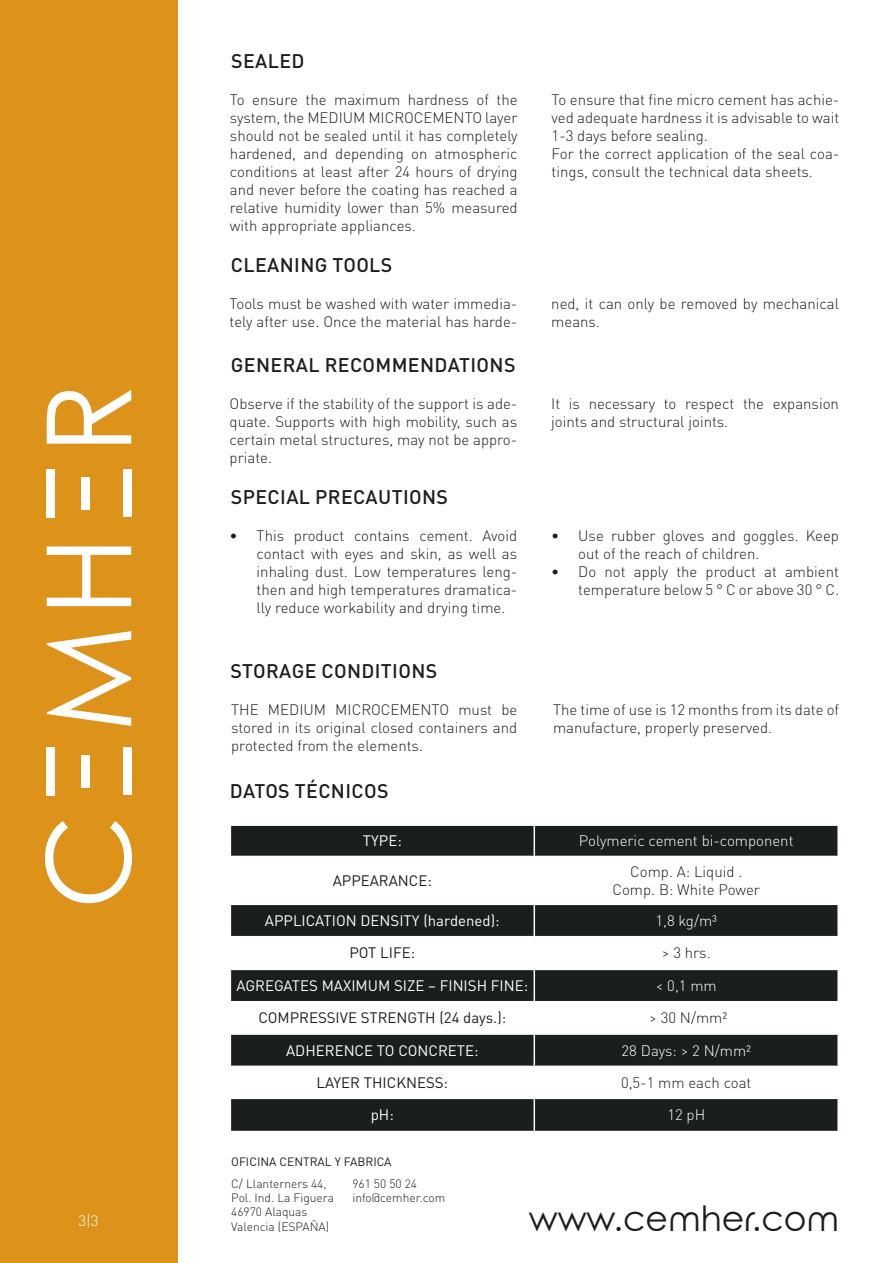
<style>
.page{position:relative;width:893px;height:1263px;background:#fff}
.page>*{position:absolute;margin:0;border:0;box-sizing:border-box;transform-origin:0 0}
.t1{font:34.5px "Rounded Elegance";color:#1d1d1b}
.t2{font:500 19.5px "DIN Pro";letter-spacing:.02em;color:#1d1d1b}
.t3{font:300 15px/18px "DIN Pro";color:#1d1d1b}
.t4{font:15px "DIN Pro";color:#fff}
.t5{font:15px "DIN Pro";color:#1d1d1b}
.t6{font:300 15px "DIN Pro";color:#fff}
.t7{font:300 12px "DIN Pro";color:#1d1d1b}
.t8{font:12px "DIN Pro";color:#1d1d1b}
</style>
<div class="page">
<div style="left:0;top:0;width:177px;height:1263px;background:#dd931a"></div>
<div style="left:123px;top:747px;width:8px;height:48px;background:#fff"></div>
<svg style="left:45px;top:821px;width:87px;height:82px"></svg>
<svg style="left:47px;top:631px;width:84px;height:95px"></svg>
<svg style="left:47px;top:546px;width:84px;height:60px"></svg>
<svg style="left:47px;top:390px;width:84px;height:54px"></svg>
<div style="left:47px;top:748px;width:8px;height:48px;background:#fff"></div>
<div style="left:81px;top:756px;width:9px;height:32px;background:#fff"></div>
<div style="left:81px;top:477px;width:9px;height:33px;background:#fff"></div>
<div style="left:47px;top:469px;width:8px;height:48px;background:#fff"></div>
<div style="left:123px;top:469px;width:8px;height:48px;background:#fff"></div>
<div style="left:231px;top:826px;width:606px;height:30px;background:#1a1e1d"></div>
<svg style="left:231px;top:905px;width:606px;height:226px;fill:#1a1e1d"></svg>
<svg style="left:231px;top:1002px;width:606px;height:95px"></svg>
<hr style="left:534px;top:826px;width:1px;height:30px;background:#fff">
<hr style="left:534px;top:905px;width:1px;height:31px;background:#fff">
<hr style="left:534px;top:937px;width:1px;height:32px;background:#fff">
<hr style="left:534px;top:970px;width:1px;height:31px;background:#fff">
<hr style="left:534px;top:1002px;width:1px;height:31px;background:#fff">
<hr style="left:534px;top:1035px;width:1px;height:30px;background:#fff">
<hr style="left:534px;top:1067px;width:1px;height:30px;background:#fff">
<hr style="left:534px;top:1099px;width:1px;height:32px;background:#fff">
<hr style="left:230px;top:936px;width:304px;height:1px;background:#fff">
<hr style="left:534px;top:936px;width:305px;height:1px;background:#fff">
<hr style="left:230px;top:969px;width:304px;height:1px;background:#fff">
<hr style="left:534px;top:969px;width:305px;height:1px;background:#fff">
<hr style="left:230px;top:1001px;width:304px;height:1px;background:#fff">
<hr style="left:534px;top:1001px;width:305px;height:1px;background:#fff">
<hr style="left:230px;top:1033px;width:304px;height:2px;background:#fff">
<hr style="left:534px;top:1033px;width:305px;height:2px;background:#fff">
<hr style="left:230px;top:1065px;width:304px;height:2px;background:#fff">
<hr style="left:534px;top:1065px;width:305px;height:2px;background:#fff">
<hr style="left:230px;top:1097px;width:304px;height:2px;background:#fff">
<hr style="left:534px;top:1097px;width:305px;height:2px;background:#fff">
<p class="t6" style="left:78px;top:1209px;width:22px">3|3</p>
<p class="t2" style="left:231px;top:45px;width:75px">SEALED</p>
<p class="t3" style="left:230px;top:89px;width:289px;text-align:justify">To ensure the maximum hardness of the system, the MEDIUM MICROCEMENTO layer should not be sealed until it has completely hardened, and depending on atmospheric conditions at least after 24 hours of drying and never before the coating has reached a relative humidity lower than 5% measured with appropriate appliances.</p>
<p class="t2" style="left:231px;top:249px;width:163px">CLEANING TOOLS</p>
<p class="t3" style="left:230px;top:293px;width:289px">Tools must be washed with water immedia&shy;tely after use. Once the material has harde-</p>
<p class="t2" style="left:231px;top:349px;width:286px">GENERAL RECOMMENDATIONS</p>
<p class="t3" style="left:230px;top:394px;width:289px;text-align:justify">Observe if the stability of the support is ade&shy;quate. Supports with high mobility, such as certain metal structures, may not be appro&shy;priate.</p>
<p class="t2" style="left:231px;top:481px;width:219px">SPECIAL PRECAUTIONS</p>
<p class="t3" style="left:552px;top:89px;width:289px;text-align:justify">To ensure that fine micro cement has achie&shy;ved adequate hardness it is advisable to wait 1-3 days before sealing.</p>
<p class="t3" style="left:552px;top:143px;width:289px">For the correct application of the seal coa&shy;tings, consult the technical data sheets.</p>
<p class="t3" style="left:551px;top:293px;width:289px">ned, it can only be removed by mechanical means.</p>
<p class="t3" style="left:551px;top:394px;width:289px">It is necessary to respect the expansion joints and structural joints.</p>
<p class="t3" style="left:257px;top:525px;width:262px;text-align:justify;text-indent:-27px">• This product contains cement. Avoid contact with eyes and skin, as well as inhaling dust. Low temperatures leng&shy;then and high temperatures dramatica&shy;lly reduce workability and drying time.</p>
<p class="t3" style="left:578px;top:525px;width:262px;text-indent:-27px">• Use rubber gloves and goggles. Keep out of the reach of children.</p>
<p class="t3" style="left:551px;top:561px;width:289px;text-align:right">• Do not apply the product at ambient temperature below 5 ° C or above 30 ° C.</p>
<p class="t2" style="left:230px;top:655px;width:209px">STORAGE CONDITIONS</p>
<p class="t3" style="left:231px;top:699px;width:288px;text-align:justify">THE MEDIUM MICROCEMENTO must be stored in its original closed containers and protected from the elements.</p>
<p class="t3" style="left:553px;top:699px;width:288px">The time of use is 12 months from its date of manufacture, properly preserved.</p>
<p class="t2" style="left:230px;top:775px;width:160px">DATOS TÉCNICOS</p>
<p class="t4" style="left:363px;top:829px;width:40px">TYPE:</p>
<p class="t6" style="left:579px;top:829px;width:216px">Polymeric cement bi-component</p>
<p class="t5" style="left:333px;top:868px;width:101px">APPEARANCE:</p>
<p class="t3" style="left:630px;top:861px;width:114px">Comp. A: Liquid .</p>
<p class="t3" style="left:612px;top:879px;width:149px">Comp. B: White Power</p>
<p class="t4" style="left:265px;top:909px;width:236px">APPLICATION DENSITY (hardened):</p>
<p class="t6" style="left:655px;top:909px;width:63px">1,8 kg/m3</p>
<p class="t5" style="left:349px;top:941px;width:67px">POT LIFE:</p>
<p class="t3" style="left:662px;top:943px;width:50px">&gt; 3 hrs.</p>
<p class="t4" style="left:236px;top:974px;width:293px">AGREGATES MAXIMUM SIZE – FINISH FINE:</p>
<p class="t6" style="left:656px;top:974px;width:62px">&lt; 0,1 mm</p>
<p class="t5" style="left:258px;top:1006px;width:249px">COMPRESSIVE STRENGTH (24 days.):</p>
<p class="t3" style="left:649px;top:1007px;width:79px">&gt; 30 N/mm2</p>
<p class="t4" style="left:286px;top:1038px;width:194px">ADHERENCE TO CONCRETE:</p>
<p class="t6" style="left:622px;top:1038px;width:131px">28 Days: &gt; 2 N/mm2</p>
<p class="t5" style="left:317px;top:1070px;width:133px">LAYER THICKNESS:</p>
<p class="t3" style="left:621px;top:1072px;width:132px">0,5-1 mm each coat</p>
<p class="t4" style="left:371px;top:1103px;width:25px">pH:</p>
<p class="t6" style="left:667px;top:1103px;width:39px">12 pH</p>
<p class="t8" style="left:231px;top:1152px;width:162px">OFICINA CENTRAL Y FABRICA</p>
<p class="t7" style="left:231px;top:1174px;width:97px">C/ Llanterners 44,</p>
<p class="t7" style="left:231px;top:1188px;width:104px">Pol. Ind. La Figuera</p>
<p class="t7" style="left:231px;top:1203px;width:78px">46970 Alaquas</p>
<p class="t7" style="left:231px;top:1217px;width:100px">Valencia (ESPAÑA)</p>
<p class="t7" style="left:352px;top:1174px;width:66px">961 50 50 24</p>
<p class="t7" style="left:352px;top:1188px;width:95px">info@cemher.com</p>
<p class="t1" style="left:529px;top:1198px;width:312px">www.cemher.com</p>
</div>
